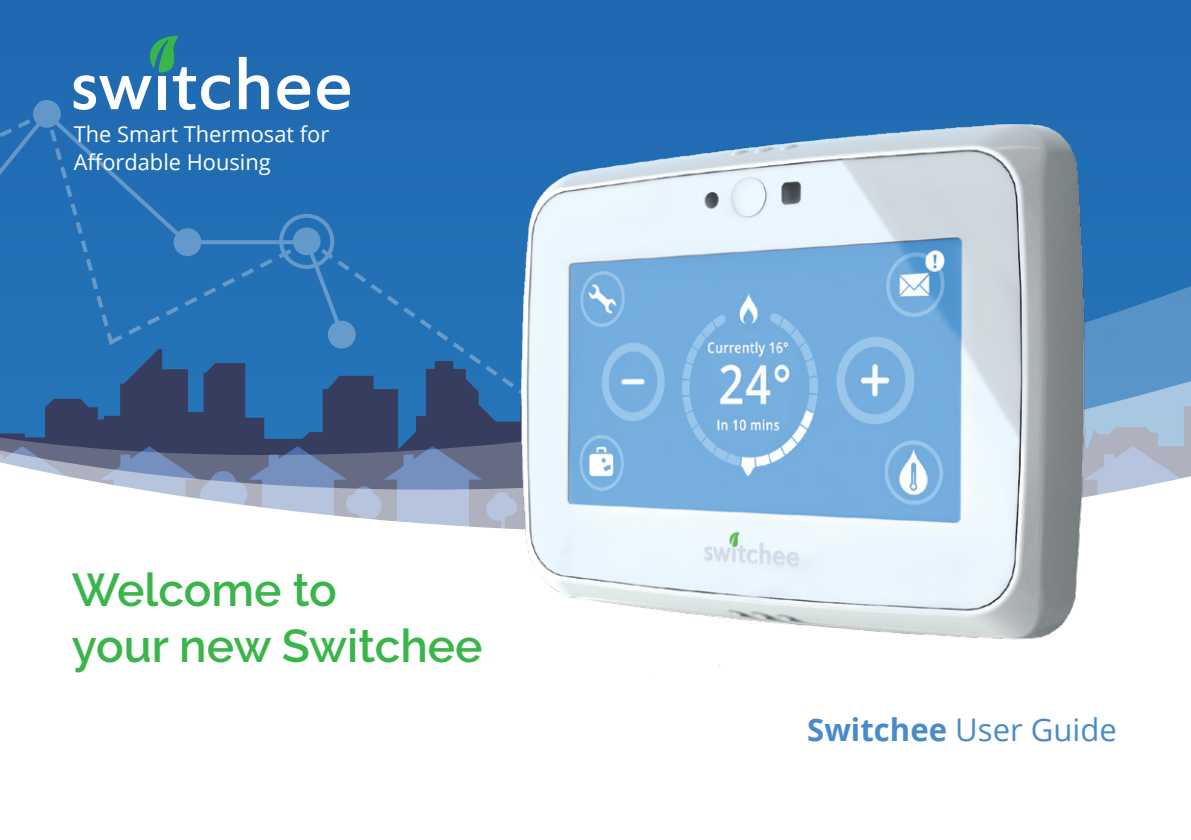
<style>
.page{position:relative;width:1191px;height:840px;background:#fff}
.page>*{position:absolute;margin:0;border:0;box-sizing:border-box;transform-origin:0 0}
.t1{font:600 46px/56px "Raleway";color:#39b54a}
.t2{font:31px "Open Sans";color:#498bc9}
.t3{font:21.8px/27.2px "Open Sans";color:#fff}
.s1{font-weight:700}
</style>
<div class="page">
<div style="left:0;top:0;width:1191px;height:529px;background:#206ab2"></div>
<svg style="left:0;top:36px;width:350px;height:244px"></svg>
<svg style="left:91px;top:280px;width:1100px;height:96px"></svg>
<svg style="left:0;top:376px;width:1191px;height:81px;fill:#363d5e"></svg>
<svg style="left:0;top:457px;width:1191px;height:72px;background:#bec5d6"></svg>
<img style="left:512px;top:123px;width:607px;height:544px">
<p class="t3" style="left:74px;top:120px;width:257px">The Smart Thermosat for<br>Affordable Housing</p>
<h1 class="t1" style="left:72px;top:561px;width:412px">Welcome to<br>your new Switchee</h1>
<h2 class="t2" style="left:807px;top:707px;width:311px"><span class="s1">Switchee</span> User Guide</h2>
</div>
